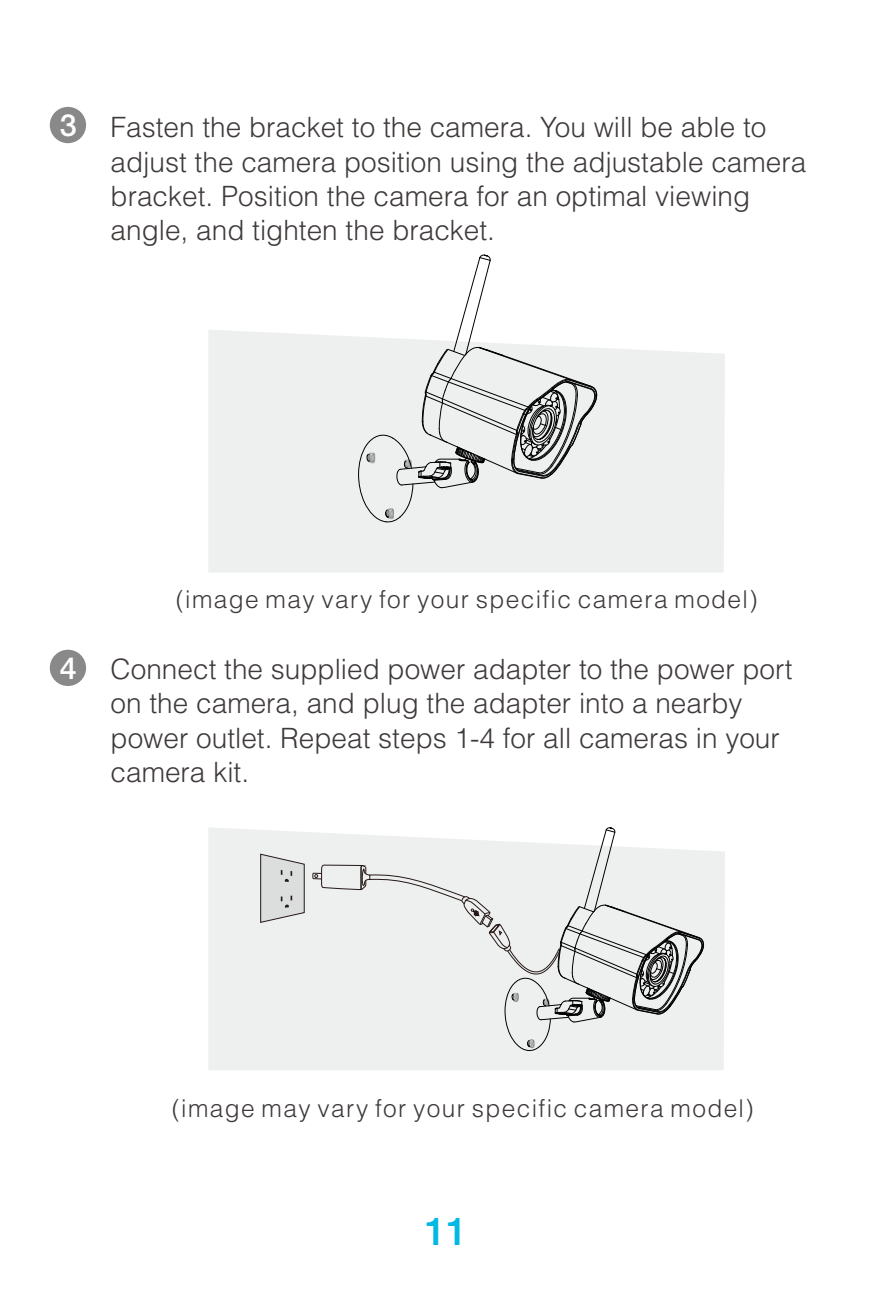
<style>
.page{position:relative;width:893px;height:1290px;background:#fff}
.page>*{position:absolute;margin:0;border:0;box-sizing:border-box;transform-origin:0 0}
.t1{font:500 38.5px "Helvetica 65";color:#00b9e2}
.t2{font:500 30.45px "Helvetica 65";color:#fff}
.t3{font:300 28px/34.3px "Helvetica";color:#3e3a39}
.t4{font:300 24.5px "Helvetica";letter-spacing:.055em;color:#3e3a39}
</style>
<div class="page">
<div style="left:208px;top:828px;width:517px;height:242px;background:#eeefef"></div>
<div style="left:50px;top:650px;width:36px;height:36px;background:#898989;border-radius:50%"></div>
<svg style="left:260px;top:853px;width:45px;height:70px;background:#cfcfcf"></svg>
<svg style="left:312px;top:827px;width:393px;height:243px;background:#e4e5e5"></svg>
<div style="left:208px;top:330px;width:517px;height:242px;background:#eeefef"></div>
<img style="left:351px;top:453px;width:7px;height:11px">
<svg style="left:358px;top:254px;width:240px;height:269px"></svg>
<div style="left:50px;top:107px;width:36px;height:36px;background:#898989;border-radius:50%"></div>
<p class="t2" style="left:60px;top:114px;width:18px">3</p>
<p class="t3" style="left:111px;top:113px;width:697px">Fasten the bracket to the camera. You will be able to adjust the camera position using the adjustable camera bracket. Position the camera for an optimal viewing angle, and tighten the bracket.</p>
<p class="t2" style="left:60px;top:657px;width:18px">4</p>
<p class="t4" style="left:176px;top:590px;width:583px">(image may vary for your specific camera model)</p>
<p class="t3" style="left:111px;top:654px;width:684px">Connect the supplied power adapter to the power port on the camera, and plug the adapter into a nearby power outlet. Repeat steps 1-4 for all cameras in your camera kit.</p>
<p class="t4" style="left:172px;top:1099px;width:583px">(image may vary for your specific camera model)</p>
<h1 class="t1" style="left:425px;top:1218px;width:44px">11</h1>
</div>
